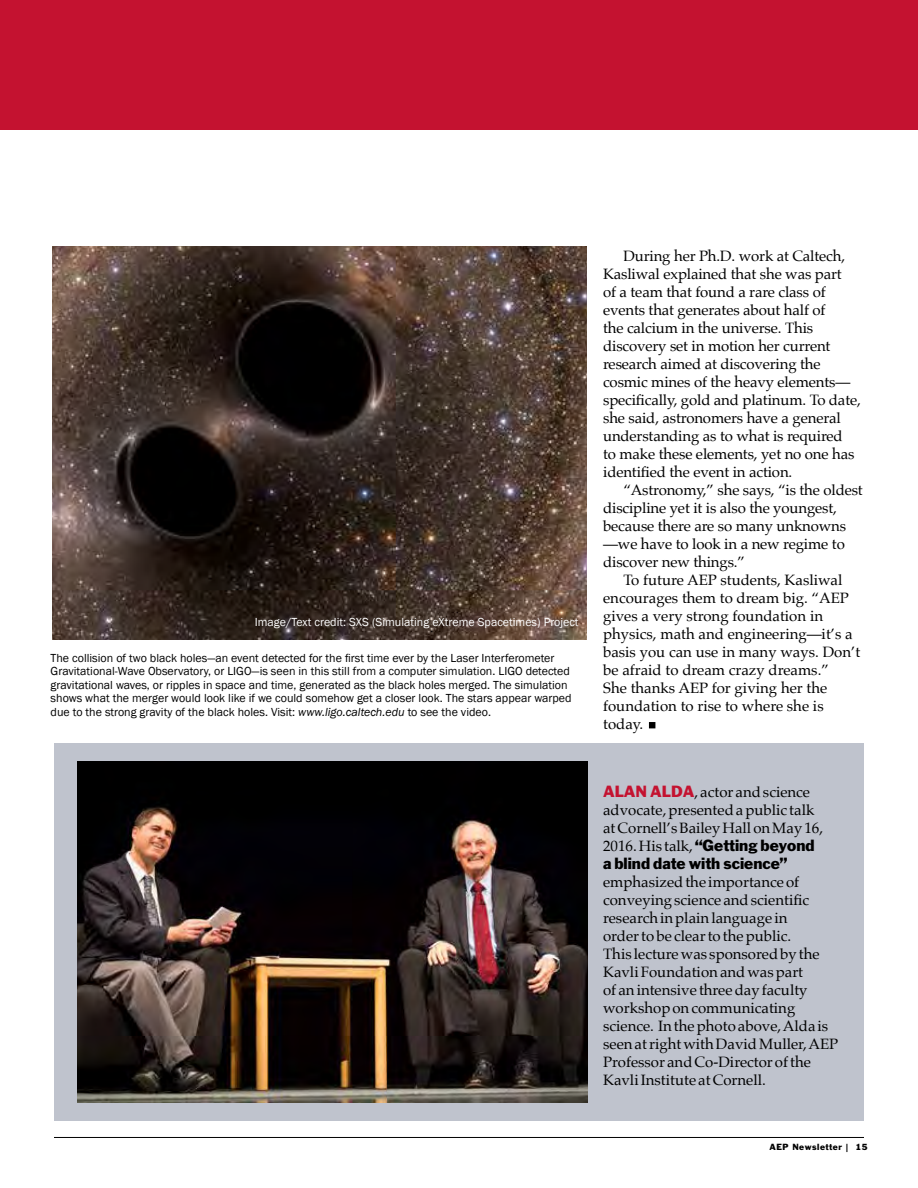
<style>
.page{position:relative;width:918px;height:1188px;background:#fff}
.page>*{position:absolute;margin:0;border:0;box-sizing:border-box;transform-origin:0 0}
.t1{font:15px/18px "Palatino";color:#000}
.t2{font:15px/18px "Franklin Gothic Std";color:#000}
.t3{font:12px/13.5px "Franklin Gothic";color:#000}
.t4{font:12px "Franklin Gothic";color:#fff}
.t5{font:8.25px "Franklin Gothic Std";letter-spacing:.06em;color:#000}
.s1{font-style:italic}
.s2{font-family:"Franklin Gothic";font-weight:800}
.s3{font-family:"Franklin Gothic Std";color:#c41230}
.s4{font-family:"Palatino"}
</style>
<div class="page">
<hr style="left:54px;top:1137px;width:810px;height:1px;background:#000">
<div style="left:0;top:0;width:918px;height:130px;background:#c41230"></div>
<div style="left:54px;top:743px;width:810px;height:378px;background:#bfc3cd"></div>
<img style="left:53px;top:246px;width:533px;height:393px">
<img style="left:78px;top:761px;width:509px;height:341px">
<p class="t4" style="left:255px;top:614px;width:325px">Image/Text credit: SXS (Simulating eXtreme Spacetimes) Project</p>
<p class="t3" style="left:51px;top:651px;width:522px">The collision of two black holes—an event detected for the first time ever by the Laser Interferometer Gravitational-Wave Observatory, or LIGO—is seen in this still from a computer simulation. LIGO detected gravitational waves, or ripples in space and time, generated as the black holes merged. The simulation shows what the merger would look like if we could somehow get a closer look. The stars appear warped due to the strong gravity of the black holes. Visit: <span class="s1">www.ligo.caltech.edu</span> to see the video.</p>
<p class="t1" style="left:603px;top:247px;width:259px;text-indent:20px">During her Ph.D. work at Caltech, Kasliwal explained that she was part<br>of a team that found a rare class of events that generates about half of<br>the calcium in the universe. This discovery set in motion her current research aimed at discovering the cosmic mines of the heavy elements— specifically, gold and platinum. To date, she said, astronomers have a general understanding as to what is required<br>to make these elements, yet no one has identified the event in action.</p>
<p class="t1" style="left:603px;top:481px;width:261px;text-indent:20px">“Astronomy,” she says, “is the oldest discipline yet it is also the youngest, because there are so many unknowns —we have to look in a new regime to discover new things.”</p>
<p class="t1" style="left:603px;top:571px;width:259px;text-indent:20px">To future AEP students, Kasliwal encourages them to dream big. “AEP gives a very strong foundation in physics, math and engineering—it’s a basis you can use in many ways. Don’t be afraid to dream crazy dreams.”<br>She thanks AEP for giving her the foundation to rise to where she is today. <span class="s2">·</span></p>
<p class="t1" style="left:603px;top:782px;width:222px"><span class="s3">ALAN ALDA</span>, actor and science advocate, presented a public talk at Cornell’s Bailey Hall on May 16,</p>
<p class="t2" style="left:603px;top:836px;width:213px"><span class="s4">2016. His talk,</span> “Getting beyond a blind date with science”</p>
<p class="t1" style="left:603px;top:872px;width:237px">emphasized the importance of conveying science and scientific research in plain language in<br>order to be clear to the public.<br>This lecture was sponsored by the<br>Kavli Foundation and was part<br>of an intensive three day faculty workshop on communicating science. In the photo above, Alda is seen at right with David Muller, AEP<br>Professor and Co-Director of the<br>Kavli Institute at Cornell.</p>
<p class="t5" style="left:770px;top:1142px;width:100px">AEP Newsletter | 15</p>
</div>
